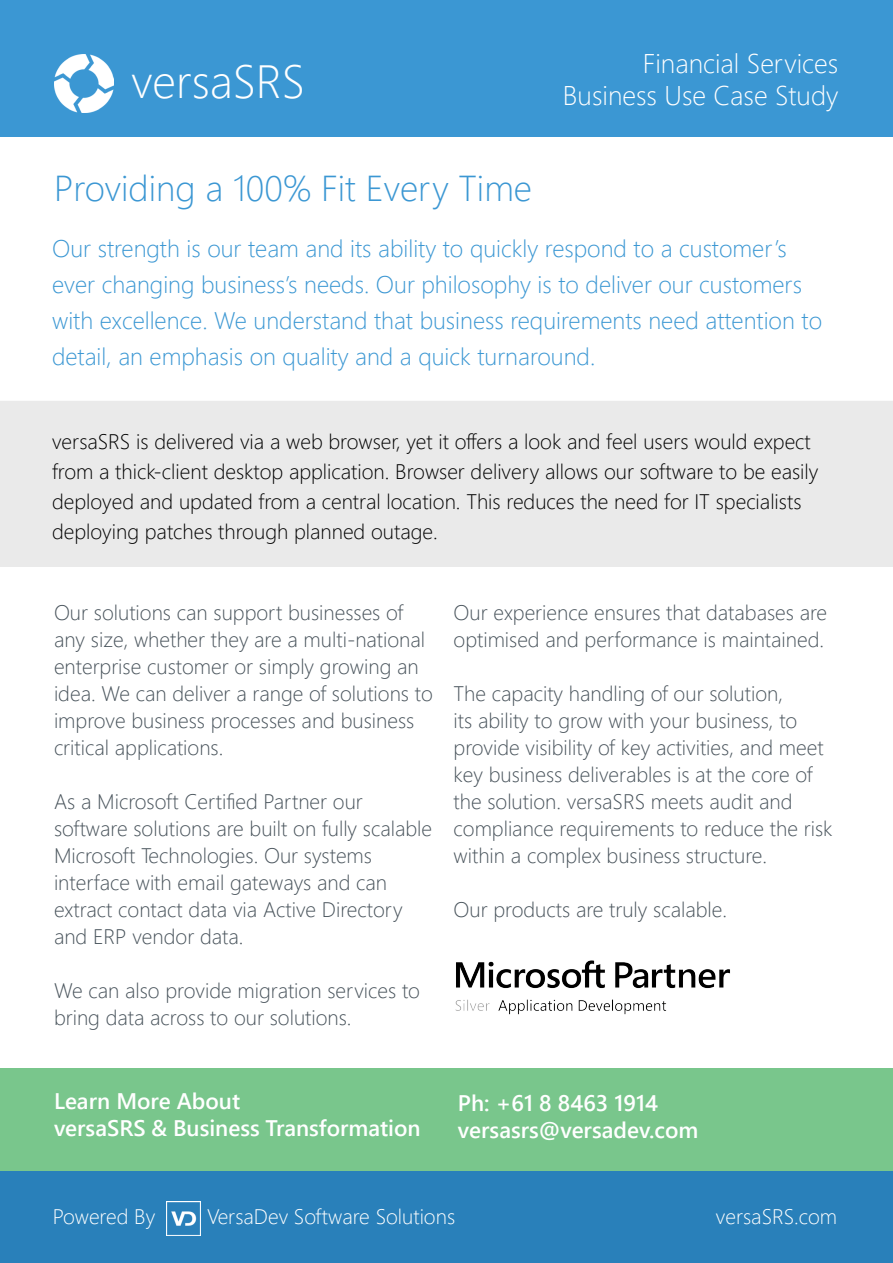
<style>
.page{position:relative;width:893px;height:1263px;background:#fff}
.page>*{position:absolute;margin:0;border:0;box-sizing:border-box;transform-origin:0 0}
.t1{font:300 46.5px "Segoe UI";color:#fff}
.t2{font:300 36px "Segoe UI";color:#3b97d3}
.t3{font:300 27px/32.4px "Segoe UI";color:#fff;text-align:right}
.t4{font:300 24px/36px "Segoe UI";color:#3b97d3}
.t5{font:600 22.5px/27px "Segoe UI";color:#fff}
.t6{font:300 21px/27px "Segoe UI";color:#48535b}
.t7{font:300 21px/30px "Segoe UI";color:#000}
.t8{font:300 21px "Segoe UI";color:#fff}
</style>
<div class="page">
<div style="left:0;top:1068px;width:893px;height:102px;background:#79c68c"></div>
<div style="left:0;top:401px;width:893px;height:166px;background:#eaeaea"></div>
<div style="left:0;top:1171px;width:893px;height:92px;background:#2980ba"></div>
<div style="left:0;top:0;width:893px;height:136px;background:#3b97d3"></div>
<img style="left:55px;top:55px;width:58px;height:58px">
<img style="left:167px;top:1201px;width:34px;height:34px">
<img style="left:455px;top:960px;width:275px;height:55px">
<h1 class="t1" style="left:131px;top:44px;width:175px">versaSRS</h1>
<p class="t3" style="left:563px;top:46px;width:277px">Financial Services<br>Business Use Case Study</p>
<h2 class="t2" style="left:54px;top:159px;width:480px">Providing a 100% Fit Every Time</h2>
<p class="t4" style="left:52px;top:229px;width:771px">Our strength is our team and its ability to quickly respond to a customer’s ever changing business’s needs. Our philosophy is to deliver our customers with excellence. We understand that business requirements need attention to detail, an emphasis on quality and a quick turnaround.</p>
<p class="t7" style="left:52px;top:425px;width:768px">versaSRS is delivered via a web browser, yet it offers a look and feel users would expect from a thick-client desktop application. Browser delivery allows our software to be easily deployed and updated from a central location. This reduces the need for IT specialists deploying patches through planned outage.</p>
<p class="t6" style="left:54px;top:598px;width:380px">Our solutions can support businesses of any size, whether they are a multi-national enterprise customer or simply growing an idea. We can deliver a range of solutions to improve business processes and business critical applications.</p>
<p class="t6" style="left:54px;top:787px;width:380px">As a Microsoft Certified Partner our software solutions are built on fully scalable Microsoft Technologies. Our systems interface with email gateways and can extract contact data via Active Directory and ERP vendor data.</p>
<p class="t6" style="left:54px;top:976px;width:368px">We can also provide migration services to bring data across to our solutions.</p>
<p class="t6" style="left:454px;top:598px;width:375px">Our experience ensures that databases are optimised and performance is maintained.</p>
<p class="t6" style="left:454px;top:679px;width:380px">The capacity handling of our solution,<br>its ability to grow with your business, to provide visibility of key activities, and meet key business deliverables is at the core of the solution. versaSRS meets audit and compliance requirements to reduce the risk within a complex business structure.</p>
<p class="t6" style="left:454px;top:895px;width:275px">Our products are truly scalable.</p>
<p class="t5" style="left:54px;top:1087px;width:368px">Learn More About<br>versaSRS &amp; Business Transformation</p>
<p class="t5" style="left:458px;top:1089px;width:242px">Ph: +61 8 8463 1914 versasrs@versadev.com</p>
<p class="t8" style="left:53px;top:1199px;width:104px">Powered By</p>
<p class="t8" style="left:207px;top:1199px;width:250px">VersaDev Software Solutions</p>
<p class="t8" style="left:716px;top:1199px;width:123px">versaSRS.com</p>
</div>
